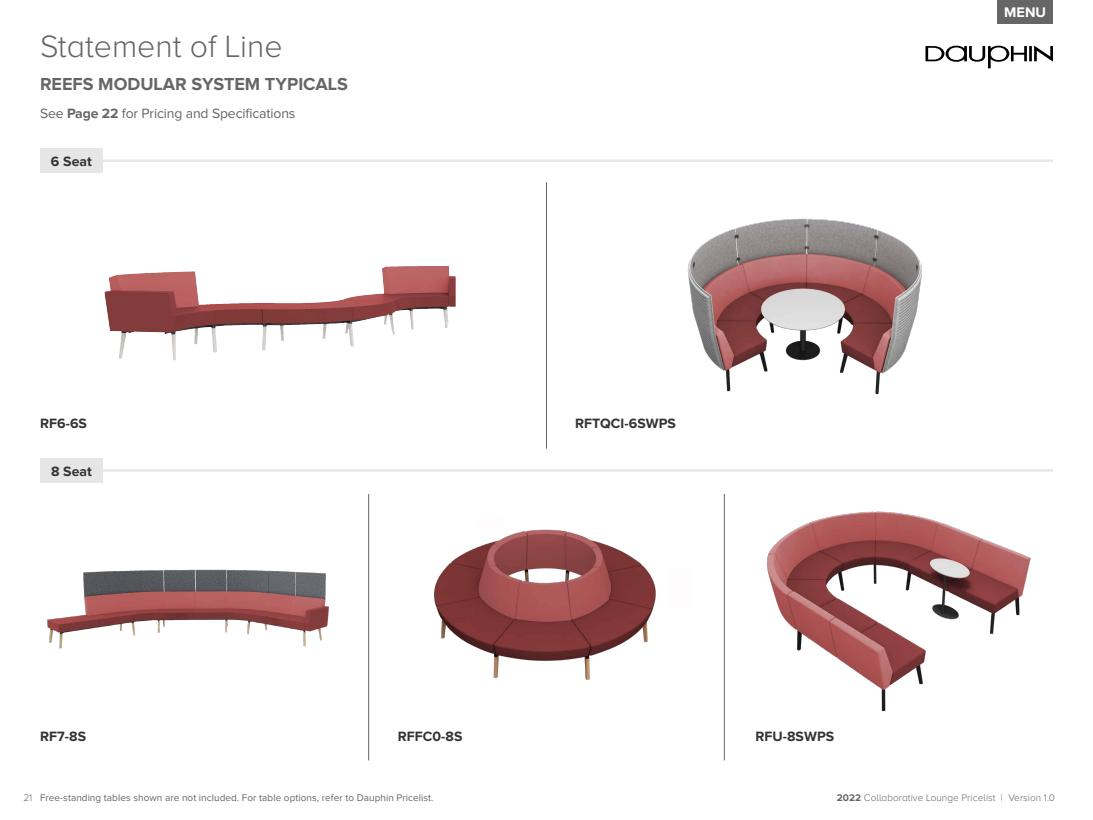
<style>
.page{position:relative;width:1093px;height:820px;background:#fff}
.page>*{position:absolute;margin:0;border:0;box-sizing:border-box;transform-origin:0 0}
.t1{font:300 32px "Proxima Nova A";color:#666}
.t2{font:700 18px "Proxima Nova A";color:#666}
.t3{font:700 14.4px "Proxima Nova A";color:#fff}
.t4{font:700 14px "Proxima Nova";letter-spacing:.005em;color:#333}
.t5{font:14px "Proxima Nova";letter-spacing:-.01em;color:#666}
.t6{font:10px "Proxima Nova";letter-spacing:.005em;color:#666}
.t7{font:300 10px "Proxima Nova A";letter-spacing:.005em;color:#666}
.s1{font-weight:700}
</style>
<div class="page">
<img style="left:104px;top:266px;width:352px;height:95px">
<img style="left:687px;top:218px;width:235px;height:177px">
<img style="left:47px;top:569px;width:282px;height:80px">
<img style="left:398px;top:471px;width:293px;height:209px">
<img style="left:766px;top:511px;width:265px;height:201px">
<hr style="left:724px;top:494px;width:1px;height:266px;background:#666">
<hr style="left:368px;top:494px;width:1px;height:266px;background:#666">
<div style="left:40px;top:458px;width:63px;height:24px;background:#e6e6e6"></div>
<hr style="left:103px;top:469px;width:950px;height:2px;background:#e6e6e6">
<div style="left:40px;top:148px;width:63px;height:25px;background:#e6e6e6"></div>
<hr style="left:103px;top:159px;width:950px;height:3px;background:#e6e6e6">
<hr style="left:546px;top:182px;width:1px;height:266px;background:#666">
<svg style="left:925px;top:46px;width:128px;height:22px"></svg>
<div style="left:997px;top:0;width:56px;height:23px;background:#666"></div>
<h1 class="t1" style="left:40px;top:29px;width:244px">Statement of Line</h1>
<h2 class="t2" style="left:40px;top:74px;width:309px">REEFS MODULAR SYSTEM TYPICALS</h2>
<h3 class="t5" style="left:40px;top:105px;width:257px">See <span class="s1">Page 22</span> for Pricing and Specifications</h3>
<h3 class="t4" style="left:51px;top:153px;width:42px">6 Seat</h3>
<h3 class="t4" style="left:40px;top:415px;width:48px">RF6-6S</h3>
<h3 class="t4" style="left:51px;top:463px;width:42px">8 Seat</h3>
<h3 class="t4" style="left:575px;top:415px;width:102px">RFTQCI-6SWPS</h3>
<h3 class="t4" style="left:40px;top:728px;width:48px">RF7-8S</h3>
<h3 class="t4" style="left:398px;top:728px;width:66px">RFFC0-8S</h3>
<h3 class="t4" style="left:755px;top:728px;width:80px">RFU-8SWPS</h3>
<h3 class="t3" style="left:1004px;top:4px;width:43px">MENU</h3>
<p class="t6" style="left:40px;top:791px;width:395px">Free-standing tables shown are not included. For table options, refer to Dauphin Pricelist.</p>
<p class="t7" style="left:24px;top:792px;width:10px">21</p>
<p class="t7" style="left:837px;top:792px;width:220px"><span class="s1">2022</span> Collaborative Lounge Pricelist | Version 1.0</p>
</div>
